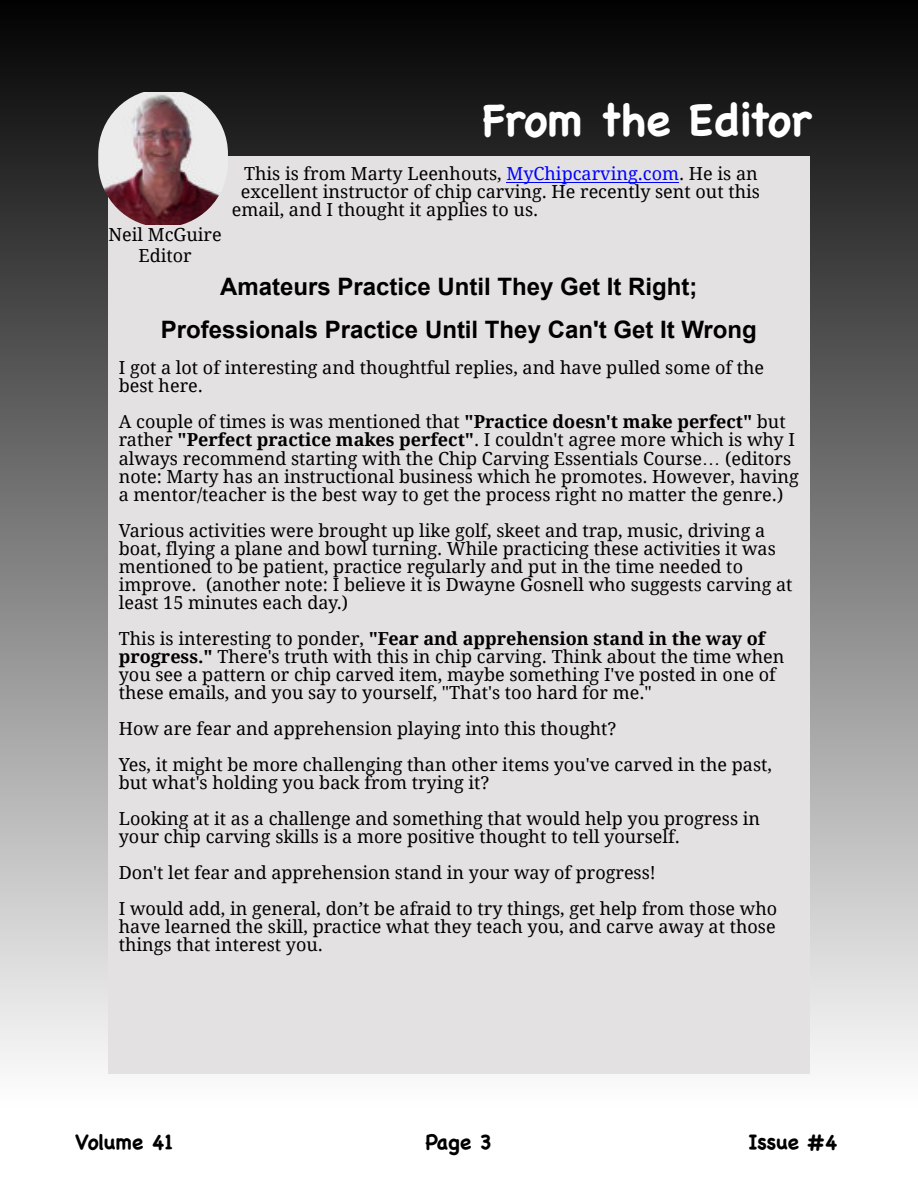
<style>
.page{position:relative;width:918px;height:1188px;background:#fff}
.page>*{position:absolute;margin:0;border:0;box-sizing:border-box;transform-origin:0 0}
.t1{font:700 45px "Chalkboard";letter-spacing:-.01em;color:#fff}
.t2{font:700 24px/42.8px "Arial";color:#000;text-align:center}
.t3{font:700 21px "Chalkboard";letter-spacing:-.01em;color:#000}
.t4{font:18px/18px "Droid Serif";color:#000}
.s1{color:#00f}
.s2{font-weight:700}
.s3{font-family:"Arial"}
</style>
<div class="page">
<div style="left:0;top:0;width:918px;height:1111px;background:linear-gradient(to bottom,#020202,#fff)"></div>
<div style="left:108px;top:156px;width:702px;height:918px;background:#e3e1e1"></div>
<hr style="left:506px;top:182px;width:173px;height:1px;background:#00f">
<img style="left:98px;top:92px;width:130px;height:132px">
<h1 class="t1" style="left:482px;top:91px;width:331px">From the Editor</h1>
<p class="t4" style="left:108px;top:226px;width:115px;line-height:21px;text-align:center">Neil McGuire<br>Editor</p>
<p class="t4" style="left:244px;top:167px;width:515px">This is from Marty Leenhouts, <span class="s1">MyChipcarving.com</span>. He is an</p>
<p class="t4" style="left:241px;top:185px;width:521px">excellent instructor of chip carving. He recently sent out this</p>
<p class="t4" style="left:232px;top:203px;width:308px">email, and I thought it applies to us.</p>
<h2 class="t2" style="left:161px;top:268px;width:598px">Amateurs Practice Until They Get It Right;<br>Professionals Practice Until They Can't Get It Wrong</h2>
<p class="t4" style="left:119px;top:360px;width:647px">I got a lot of interesting and thoughtful replies, and have pulled some of the best here.</p>
<p class="t4" style="left:119px;top:414px;width:682px">A couple of times is was mentioned that <span class="s2">"Practice doesn't make perfect"</span> but rather <span class="s2">"Perfect practice makes perfect"</span>. I couldn't agree more which is why I always recommend starting with the Chip Carving Essentials Course<span class="s3">…</span> (editors note: Marty has an instructional business which he promotes. However, having a mentor/teacher is the best way to get the process right no matter the genre.)</p>
<p class="t4" style="left:119px;top:523px;width:675px">Various activities were brought up like golf, skeet and trap, music, driving a boat, flying a plane and bowl turning. While practicing these activities it was mentioned to be patient, practice regularly and put in the time needed to improve. (another note: I believe it is Dwayne Gosnell who suggests carving at least 15 minutes each day.)</p>
<p class="t4" style="left:119px;top:631px;width:667px">This is interesting to ponder, <span class="s2">"Fear and apprehension stand in the way of progress."</span> There's truth with this in chip carving. Think about the time when you see a pattern or chip carved item, maybe something I've posted in one of these emails, and you say to yourself, "That's too hard for me."</p>
<p class="t4" style="left:119px;top:712px;width:655px;line-height:36px">How are fear and apprehension playing into this thought?<br>Yes, it might be more challenging than other items you've carved in the past,</p>
<p class="t4" style="left:119px;top:766px;width:643px;line-height:36px">but what's holding you back from trying it?<br>Looking at it as a challenge and something that would help you progress in</p>
<p class="t4" style="left:119px;top:820px;width:660px;line-height:36px">your chip carving skills is a more positive thought to tell yourself.<br>Don't let fear and apprehension stand in your way of progress!<br>I would add, in general, don’t be afraid to try things, get help from those who</p>
<p class="t4" style="left:119px;top:919px;width:658px">have learned the skill, practice what they teach you, and carve away at those things that interest you.</p>
<p class="t3" style="left:75px;top:1129px;width:99px">Volume 41</p>
<p class="t3" style="left:426px;top:1129px;width:68px">Page 3</p>
<p class="t3" style="left:748px;top:1129px;width:91px">Issue #4</p>
</div>
